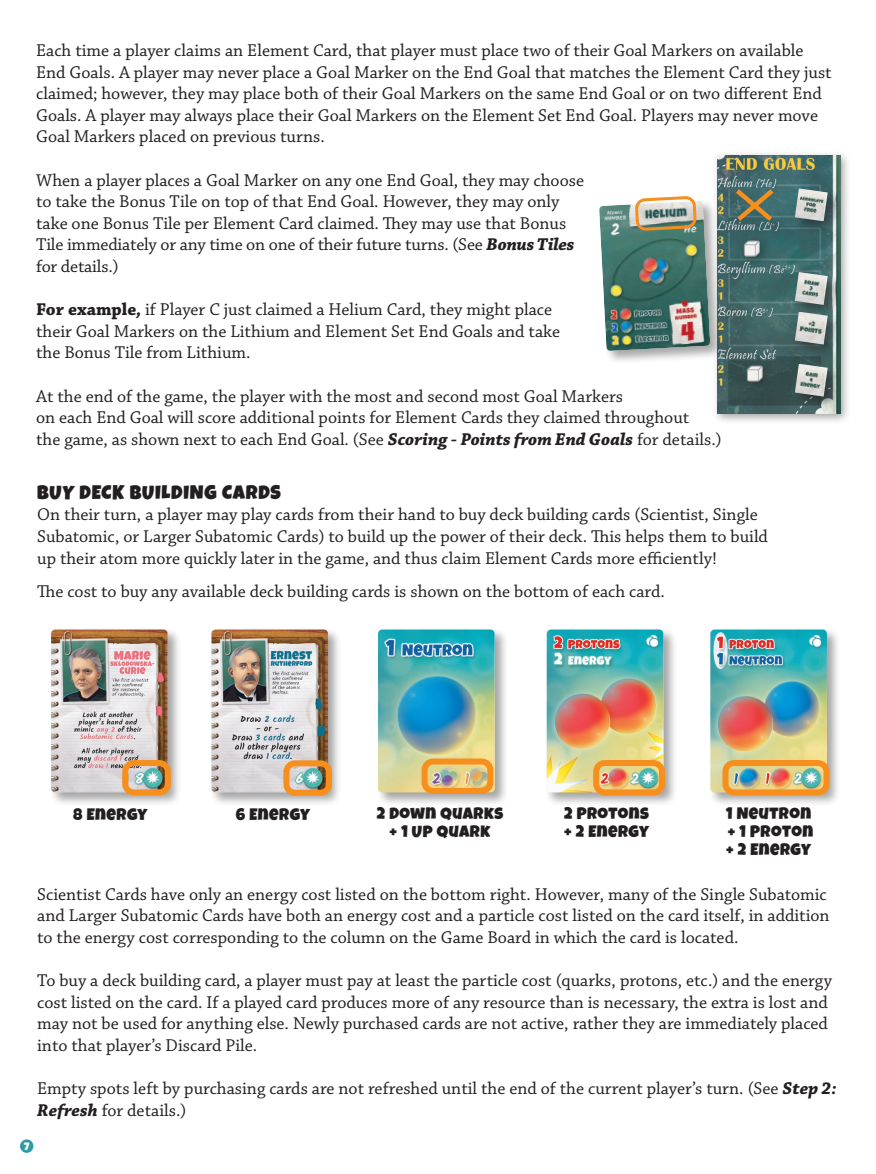
<style>
.page{position:relative;width:876px;height:1174px;background:#fff}
.page>*{position:absolute;margin:0;border:0;box-sizing:border-box;transform-origin:0 0}
.t1{font:19.5px "Luckiest Guy";letter-spacing:.04em;color:#231f20}
.t2{font:18px/21.6px "Chaparral Pro";color:#231f20}
.t3{font:16.5px/18px "Luckiest Guy";letter-spacing:.03em;color:#231f20;text-align:center}
.t4{font:10.5px "Luckiest Guy";color:#fff}
.s1{font-weight:700;font-style:italic}
.s2{font-weight:700}
</style>
<div class="page">
<div style="left:712px;top:150px;width:139px;height:275px;background:#231f20;opacity:.4"></div>
<img style="left:717px;top:155px;width:123px;height:259px">
<div style="left:597px;top:199px;width:127px;height:166px;background:#231f20;opacity:.4"></div>
<img style="left:599px;top:197px;width:111px;height:154px">
<svg style="left:731px;top:185px;width:47px;height:40px;background:#66735f"></svg>
<div style="left:739px;top:235px;width:32px;height:32px;background:#231f20;opacity:.4"></div>
<img style="left:741px;top:237px;width:23px;height:22px">
<div style="left:742px;top:360px;width:32px;height:32px;background:#344d4d"></div>
<img style="left:744px;top:365px;width:21px;height:18px">
<div style="left:794px;top:310px;width:47px;height:48px;background:#231f20;opacity:.52"></div>
<img style="left:795px;top:318px;width:33px;height:26px">
<div style="left:794px;top:187px;width:47px;height:48px;background:#231f20;opacity:.52"></div>
<img style="left:795px;top:188px;width:33px;height:33px">
<div style="left:794px;top:362px;width:47px;height:48px;background:#231f20;opacity:.52"></div>
<img style="left:795px;top:364px;width:33px;height:32px">
<div style="left:794px;top:271px;width:47px;height:47px;background:#231f20;opacity:.52"></div>
<img style="left:795px;top:272px;width:33px;height:33px">
<div style="left:49px;top:627px;width:133px;height:179px;background:#231f20;opacity:.41"></div>
<img style="left:51px;top:629px;width:117px;height:163px">
<div style="left:376px;top:627px;width:133px;height:179px;background:#231f20;opacity:.41"></div>
<img style="left:378px;top:629px;width:117px;height:163px">
<div style="left:708px;top:627px;width:133px;height:179px;background:#231f20;opacity:.41"></div>
<img style="left:710px;top:629px;width:117px;height:163px">
<div style="left:209px;top:627px;width:133px;height:179px;background:#231f20;opacity:.41"></div>
<img style="left:211px;top:629px;width:117px;height:163px">
<div style="left:544px;top:627px;width:133px;height:179px;background:#231f20;opacity:.41"></div>
<img style="left:547px;top:629px;width:116px;height:163px">
<div style="left:122px;top:760px;width:49px;height:35px;border:6px solid #f68f1e;border-radius:9px"></div>
<div style="left:283px;top:760px;width:49px;height:35px;border:6px solid #f68f1e;border-radius:9px"></div>
<div style="left:422px;top:758px;width:71px;height:36px;border:6px solid #f68f1e;border-radius:9px"></div>
<div style="left:593px;top:760px;width:72px;height:35px;border:6px solid #f68f1e;border-radius:9px"></div>
<div style="left:722px;top:760px;width:107px;height:35px;border:6px solid #f68f1e;border-radius:9px"></div>
<div style="left:20px;top:1139px;width:13px;height:13px;background:#2e9ca5;border-radius:50%"></div>
<p class="t2" style="left:36px;top:40px;width:797px">Each time a player claims an Element Card, that player must place two of their Goal Markers on available End Goals. A player may never place a Goal Marker on the End Goal that matches the Element Card they just claimed; however, they may place both of their Goal Markers on the same End Goal or on two different End Goals. A player may always place their Goal Markers on the Element Set End Goal. Players may never move Goal Markers placed on previous turns.</p>
<p class="t2" style="left:36px;top:170px;width:549px">When a player places a Goal Marker on any one End Goal, they may choose</p>
<p class="t2" style="left:36px;top:191px;width:540px">to take the Bonus Tile on top of that End Goal. However, they may only take one Bonus Tile per Element Card claimed. They may use that Bonus Tile immediately or any time on one of their future turns. (See <span class="s1">Bonus Tiles </span>for details.)</p>
<p class="t2" style="left:36px;top:299px;width:525px"><span class="s2">For example</span><span class="s1">,</span> if Player C just claimed a Helium Card, they might place their Goal Markers on the Lithium and Element Set End Goals and take the Bonus Tile from Lithium.</p>
<p class="t2" style="left:36px;top:386px;width:687px">At the end of the game, the player with the most and second most Goal Markers<br>on each End Goal will score additional points for Element Cards they claimed throughout<br>the game, as shown next to each End Goal. (See <span class="s1">Scoring - Points from End Goals</span> for details.)</p>
<p class="t1" style="left:37px;top:479px;width:245px">BUY DECK BUILDING CARDS</p>
<p class="t2" style="left:37px;top:504px;width:732px">On their turn, a player may play cards from their hand to buy deck building cards (Scientist, Single<br>Subatomic, or Larger Subatomic Cards) to build up the power of their deck. This helps them to build up their atom more quickly later in the game, and thus claim Element Cards more efficiently!</p>
<p class="t2" style="left:37px;top:581px;width:629px">The cost to buy any available deck building cards is shown on the bottom of each card.</p>
<p class="t3" style="left:73px;top:805px;width:76px">8 ENERGY</p>
<p class="t3" style="left:377px;top:805px;width:128px">2 DOWN QUARKS + 1 UP QUARK</p>
<p class="t3" style="left:564px;top:805px;width:86px">2 PROTONS</p>
<p class="t3" style="left:236px;top:805px;width:76px">6 ENERGY</p>
<p class="t3" style="left:564px;top:823px;width:86px">+ 2 ENERGY</p>
<p class="t3" style="left:726px;top:805px;width:88px;text-align:left">1 NEUTRON + 1 PROTON</p>
<p class="t3" style="left:726px;top:841px;width:86px">+ 2 ENERGY</p>
<p class="t2" style="left:37px;top:884px;width:794px">Scientist Cards have only an energy cost listed on the bottom right. However, many of the Single Subatomic and Larger Subatomic Cards have both an energy cost and a particle cost listed on the card itself, in addition to the energy cost corresponding to the column on the Game Board in which the card is located.</p>
<p class="t2" style="left:37px;top:970px;width:796px">To buy a deck building card, a player must pay at least the particle cost (quarks, protons, etc.) and the energy cost listed on the card. If a played card produces more of any resource than is necessary, the extra is lost and may not be used for anything else. Newly purchased cards are not active, rather they are immediately placed into that player’s Discard Pile.</p>
<p class="t2" style="left:37px;top:1078px;width:801px">Empty spots left by purchasing cards are not refreshed until the end of the current player’s turn. (See <span class="s1">Step 2:<br>Refresh</span> for details.)</p>
<p class="t4" style="left:24px;top:1139px;width:7px">7</p>
</div>
